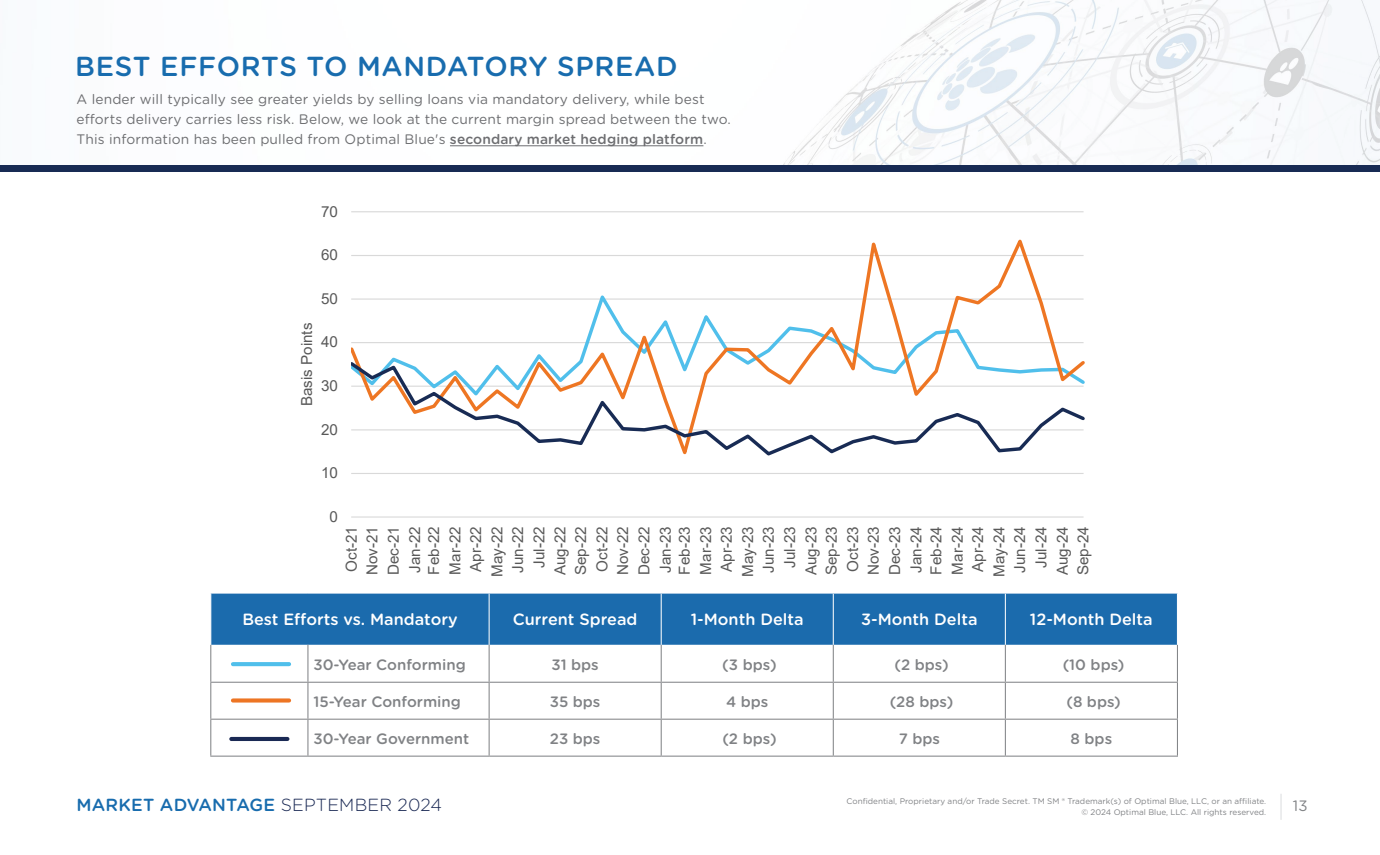
<style>
.page{position:relative;width:1380px;height:855px;background:#fff}
.page>*{position:absolute;margin:0;border:0;box-sizing:border-box;transform-origin:0 0}
.t1{font:500 27.5px "Gotham Rounded";letter-spacing:.025em;color:#186cae}
.t2{font:500 17.5px "Gotham Rounded";letter-spacing:.01em;color:#186cae}
.t3{font:500 16.25px "Gotham Rounded";color:#fff}
.t4{font:15.25px/21px "Arial";color:#595959;text-align:right}
.t5{font:500 15px "Gotham Rounded";color:#808285}
.t6{font:15px "Gotham Rounded";color:#808285}
.t7{font:13.75px/20px "Gotham Rounded";letter-spacing:.01em;color:#6d6e71}
.t8{font:8.12px/11.2px "Gotham Rounded";color:#808285;text-align:right}
.s1{font-weight:500}
.s2{font-weight:300;color:#1a2954}
</style>
<div class="page">
<img style="left:450px;top:0;width:930px;height:165px">
<div style="left:0;top:165px;width:1380px;height:6px;background:#182b54"></div>
<hr style="left:1280px;top:794px;width:2px;height:26px;background:#e2e3e4">
<hr style="left:450px;top:145px;width:253px;height:1px;background:#6d6e71">
<div style="left:211px;top:594px;width:966px;height:51px;background:#1b6bad"></div>
<hr style="left:210px;top:645px;width:1px;height:37px;background:#808285">
<hr style="left:307px;top:645px;width:1px;height:37px;background:#808285">
<hr style="left:489px;top:645px;width:1px;height:37px;background:#808285">
<hr style="left:661px;top:645px;width:1px;height:37px;background:#808285">
<hr style="left:833px;top:645px;width:1px;height:37px;background:#808285">
<hr style="left:1005px;top:645px;width:1px;height:37px;background:#808285">
<hr style="left:1177px;top:645px;width:1px;height:37px;background:#808285">
<hr style="left:210px;top:682px;width:98px;height:1px;background:#808285">
<hr style="left:210px;top:683px;width:1px;height:36px;background:#808285">
<hr style="left:308px;top:682px;width:181px;height:1px;background:#808285">
<hr style="left:307px;top:683px;width:1px;height:36px;background:#808285">
<hr style="left:489px;top:682px;width:172px;height:1px;background:#808285">
<hr style="left:489px;top:683px;width:1px;height:36px;background:#808285">
<hr style="left:661px;top:682px;width:172px;height:1px;background:#808285">
<hr style="left:661px;top:683px;width:1px;height:36px;background:#808285">
<hr style="left:833px;top:682px;width:172px;height:1px;background:#808285">
<hr style="left:833px;top:683px;width:1px;height:36px;background:#808285">
<hr style="left:1005px;top:682px;width:173px;height:1px;background:#808285">
<hr style="left:1005px;top:683px;width:1px;height:36px;background:#808285">
<hr style="left:1177px;top:683px;width:1px;height:36px;background:#808285">
<hr style="left:210px;top:719px;width:98px;height:1px;background:#808285">
<hr style="left:210px;top:720px;width:1px;height:36px;background:#808285">
<hr style="left:308px;top:719px;width:181px;height:1px;background:#808285">
<hr style="left:307px;top:720px;width:1px;height:36px;background:#808285">
<hr style="left:489px;top:719px;width:172px;height:1px;background:#808285">
<hr style="left:489px;top:720px;width:1px;height:36px;background:#808285">
<hr style="left:661px;top:719px;width:172px;height:1px;background:#808285">
<hr style="left:661px;top:720px;width:1px;height:36px;background:#808285">
<hr style="left:833px;top:719px;width:172px;height:1px;background:#808285">
<hr style="left:833px;top:720px;width:1px;height:36px;background:#808285">
<hr style="left:1005px;top:719px;width:173px;height:1px;background:#808285">
<hr style="left:1005px;top:720px;width:1px;height:36px;background:#808285">
<hr style="left:1177px;top:720px;width:1px;height:36px;background:#808285">
<hr style="left:210px;top:756px;width:98px;height:1px;background:#808285">
<hr style="left:308px;top:756px;width:181px;height:1px;background:#808285">
<hr style="left:489px;top:756px;width:172px;height:1px;background:#808285">
<hr style="left:661px;top:756px;width:172px;height:1px;background:#808285">
<hr style="left:833px;top:756px;width:172px;height:1px;background:#808285">
<hr style="left:1005px;top:756px;width:173px;height:1px;background:#808285">
<hr style="left:489px;top:594px;width:1px;height:51px;background:#fff">
<hr style="left:661px;top:594px;width:1px;height:51px;background:#fff">
<hr style="left:833px;top:594px;width:1px;height:51px;background:#fff">
<hr style="left:1005px;top:594px;width:1px;height:51px;background:#fff">
<hr style="left:231px;top:737px;width:56px;height:4px;background:#1a2954">
<div style="left:233px;top:698px;width:56px;height:5px;background:#ed7524"></div>
<svg style="left:233px;top:662px;width:56px;height:4px"></svg>
<hr style="left:351px;top:473px;width:733px;height:1px;background:#d9d9d9">
<hr style="left:351px;top:211px;width:733px;height:1px;background:#d9d9d9">
<hr style="left:351px;top:516px;width:733px;height:2px;background:#d9d9d9">
<svg style="left:351px;top:239px;width:733px;height:120px"></svg>
<svg style="left:351px;top:359px;width:733px;height:97px"></svg>
<h1 class="t1" style="left:75px;top:47px;width:604px">BEST EFFORTS TO MANDATORY SPREAD</h1>
<p class="t7" style="left:77px;top:89px;width:656px">A lender will typically see greater yields by selling loans via mandatory delivery, while best efforts delivery carries less risk. Below, we look at the current margin spread between the two.<br>This information has been pulled from Optimal Blue's <span class="s1">secondary market hedging platform</span>.</p>
<p class="t4" style="left:321px;top:201px;width:18px">70</p>
<p class="t4" style="left:321px;top:244px;width:18px">60</p>
<p class="t4" style="left:296px;top:406px;width:85px;rotate:-90deg">Basis Points</p>
<p class="t4" style="left:321px;top:288px;width:18px">50</p>
<p class="t4" style="left:321px;top:331px;width:18px">40</p>
<p class="t4" style="left:321px;top:375px;width:18px">30</p>
<p class="t4" style="left:321px;top:419px;width:18px">20</p>
<p class="t4" style="left:321px;top:462px;width:18px">10</p>
<p class="t4" style="left:330px;top:506px;width:10px">0</p>
<p class="t4" style="left:341px;top:575px;width:51px;text-align:justify;rotate:-90deg">Oct-21<br>Nov-21<br>Dec-21<br>Jan-22</p>
<p class="t4" style="left:423px;top:577px;width:52px;rotate:-90deg">Feb-22<br>Mar-22<br>Apr-22<br>May-22<br>Jun-22<br>Jul-22<br>Aug-22<br>Sep-22<br>Oct-22<br>Nov-22<br>Dec-22<br>Jan-23</p>
<p class="t4" style="left:674px;top:577px;width:52px;rotate:-90deg">Feb-23<br>Mar-23<br>Apr-23<br>May-23<br>Jun-23<br>Jul-23<br>Aug-23<br>Sep-23<br>Oct-23<br>Nov-23<br>Dec-23<br>Jan-24</p>
<p class="t4" style="left:925px;top:577px;width:52px;rotate:-90deg">Feb-24<br>Mar-24<br>Apr-24<br>May-24<br>Jun-24<br>Jul-24<br>Aug-24<br>Sep-24</p>
<p class="t3" style="left:242px;top:608px;width:217px">Best Efforts vs. Mandatory</p>
<p class="t3" style="left:513px;top:608px;width:126px">Current Spread</p>
<p class="t3" style="left:691px;top:608px;width:114px">1-Month Delta</p>
<p class="t3" style="left:861px;top:608px;width:118px">3-Month Delta</p>
<p class="t3" style="left:1030px;top:608px;width:124px">12-Month Delta</p>
<p class="t5" style="left:313px;top:654px;width:154px">30-Year Conforming</p>
<p class="t5" style="left:551px;top:654px;width:49px">31 bps</p>
<p class="t5" style="left:722px;top:654px;width:56px">(3 bps)</p>
<p class="t5" style="left:894px;top:654px;width:56px">(2 bps)</p>
<p class="t5" style="left:1063px;top:654px;width:63px">(10 bps)</p>
<p class="t5" style="left:313px;top:691px;width:149px">15-Year Conforming</p>
<p class="t5" style="left:550px;top:691px;width:52px">35 bps</p>
<p class="t5" style="left:726px;top:691px;width:44px">4 bps</p>
<p class="t5" style="left:890px;top:691px;width:65px">(28 bps)</p>
<p class="t5" style="left:1066px;top:691px;width:56px">(8 bps)</p>
<p class="t5" style="left:313px;top:728px;width:157px">30-Year Government</p>
<p class="t5" style="left:550px;top:728px;width:52px">23 bps</p>
<p class="t5" style="left:722px;top:728px;width:56px">(2 bps)</p>
<p class="t5" style="left:899px;top:728px;width:43px">7 bps</p>
<p class="t5" style="left:1071px;top:728px;width:43px">8 bps</p>
<p class="t8" style="left:847px;top:795px;width:421px">Confidential, Proprietary and/or Trade Secret. TM SM ® Trademark(s) of Optimal Blue, LLC, or an affiliate. © 2024 Optimal Blue, LLC. All rights reserved.</p>
<p class="t2" style="left:77px;top:792px;width:367px">MARKET ADVANTAGE <span class="s2">SEPTEMBER 2024</span></p>
<p class="t6" style="left:1293px;top:796px;width:16px">13</p>
</div>
